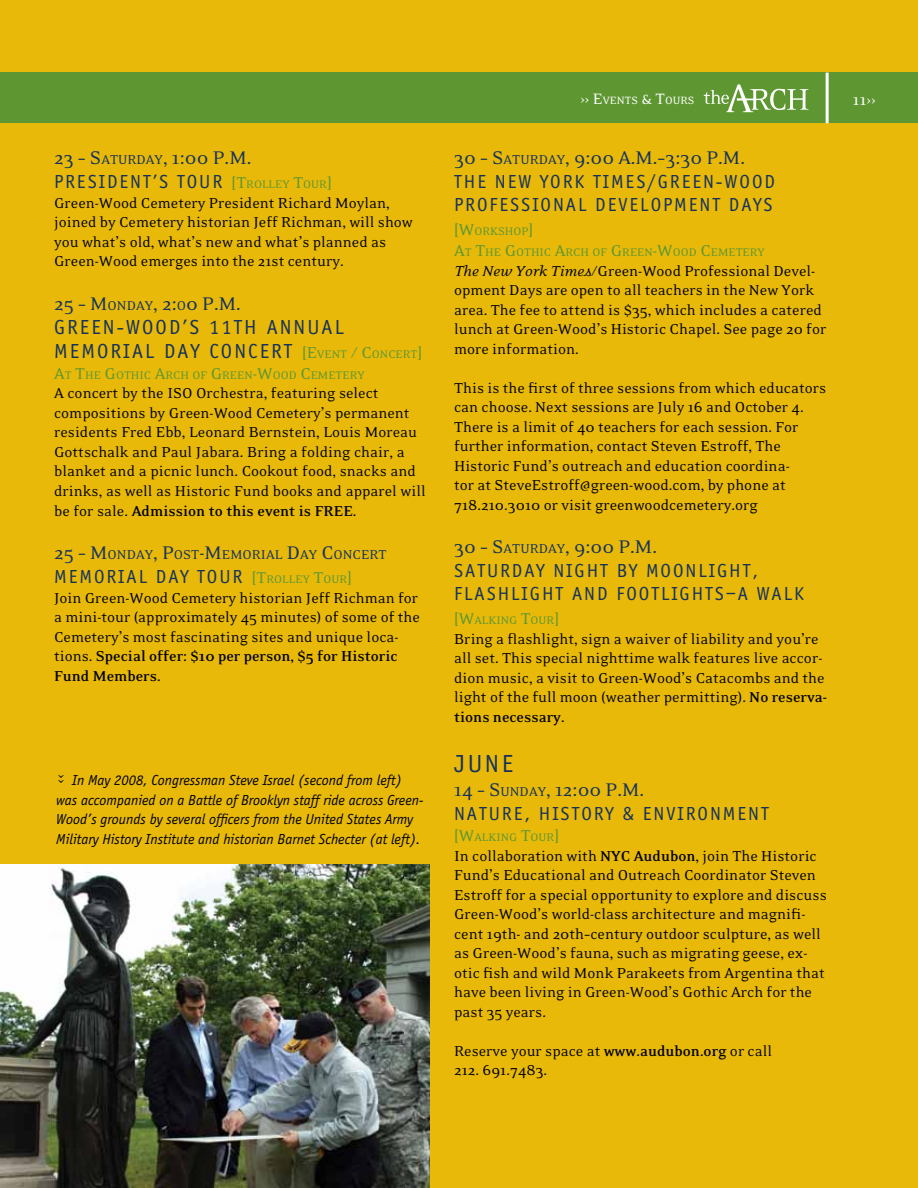
<style>
.page{position:relative;width:918px;height:1188px;background:#e8b909}
.page>*{position:absolute;margin:0;border:0;box-sizing:border-box;transform-origin:0 0}
.t1{font:25.5px "Officina Sans";color:#16325c}
.t2{font:21px "Eidetic Neo";color:#16325c}
.t3{font:21px/24px "Officina Sans";letter-spacing:.1em;color:#16325c}
.t4{font:19.5px/23.4px "Officina Sans";letter-spacing:.1em;color:#16325c}
.t5{font:18px "Eidetic Neo";color:#fff}
.t6{font:18px "Eidetic Neo";color:#000}
.t7{font:16.5px/19.5px "Eidetic Neo";color:#000}
.t8{font:italic 15px/19.5px "Officina Sans";color:#000}
.t9{font:14.7px "Eidetic Neo";color:#16325c}
.t10{font:12.6px/21px "Eidetic Neo";color:#5e9732}
.t11{font:12.15px "Eidetic Neo";color:#fff}
.s1{font-size:14.7px}
.s2{font-family:"Eidetic Neo";font-size:18px;color:#5e9732}
.s3{font-family:"Eidetic Neo";font-size:12.6px;color:#5e9732}
.s4{font-size:18px}
.s5{font-weight:700}
.s6{font-size:21px}
.s7{font-size:17.25px}
.s8{font-style:italic}
</style>
<div class="page">
<div style="left:0;top:73px;width:918px;height:50px;background:#5e9732"></div>
<hr style="left:826px;top:73px;width:3px;height:50px;background:#fff">
<svg style="left:704px;top:84px;width:105px;height:28px"></svg>
<img style="left:0;top:864px;width:429px;height:324px">
<p class="t2" style="left:54px;top:147px;width:199px">23 – S<span class="s1">ATURDAY</span>, 1:00 P.M.</p>
<p class="t4" style="left:54px;top:170px;width:279px">PR ESI DENT’S TOUR <span class="s2">[T</span><span class="s3">ROLLEY</span> <span class="s2">T</span><span class="s3">OUR</span><span class="s2">]</span></p>
<p class="t7" style="left:54px;top:193px;width:360px">Green-Wood Cemetery President Richard Moylan, joined by Cemetery historian Jeff Richman, will show you what’s old, what’s new and what’s planned as Green-Wood emerges into the 21st century.</p>
<p class="t2" style="left:54px;top:293px;width:188px">25 – M<span class="s1">ONDAY</span>, 2:<span class="s1">O</span>0 P.M.</p>
<p class="t3" style="left:54px;top:315px;width:226px">GREEN-WOOD’S 11TH ANN</p>
<p class="t3" style="left:54px;top:315px;width:370px;text-indent:253px">UAL<br>MEMORIAL DAY CON CERT <span class="s2">[E</span><span class="s3">VENT</span> <span class="s2">/ C</span><span class="s3">ONCERT</span><span class="s2">]</span></p>
<p class="t10" style="left:54px;top:365px;width:305px"><span class="s4">A</span>T <span class="s4">T</span>HE <span class="s4">G</span>OTHIC <span class="s4">A</span>RCH OF <span class="s4">G</span>REEN<span class="s4">-W</span>OOD <span class="s4">C</span> EMETERY</p>
<p class="t7" style="left:54px;top:384px;width:373px">A concert by the ISO Orchestra, featuring select compositions by Green-Wood Cemetery’s permanent residents Fred Ebb, Leonard Bernstein, Louis Moreau Gottschalk and Paul Jabara. Bring a folding chair, a blanket and a picnic lunch. Cookout food, snacks and drinks, as well as Historic Fund books and apparel will be for sale. <span class="s5">Admission to this event is FREE.</span></p>
<p class="t9" style="left:54px;top:547px;width:334px"><span class="s6">25 – M</span>ONDAY<span class="s6">, P</span>OST<span class="s6">-M</span>EMORIAL <span class="s6">D</span>AY <span class="s6">C</span> ONCERT</p>
<p class="t4" style="left:54px;top:565px;width:299px">MEMORIAL DAY TOUR <span class="s2">[T</span><span class="s3">ROLLEY</span> <span class="s2">T</span><span class="s3">OUR</span><span class="s2">]</span></p>
<p class="t7" style="left:54px;top:588px;width:367px">Join Green-Wood Cemetery historian Jeff Richman for a mini-tour (approximately 45 minutes) of some of the Cemetery’s most fascinating sites and unique loca&shy;tions. <span class="s5">Special offer: $10 per person, $5 for Historic Fund Members.</span></p>
<p class="t8" style="left:56px;top:771px;width:369px;text-indent:16px">In May 2008, Congressman Steve Israel (second from left) was accompanied on a Battle of Brooklyn staff ride across Green-Wood’s grounds by several officers from the United States Army Military History Institute and historian Barnet Schecter (at left).</p>
<p class="t6" style="left:72px;top:774px;width:11px;rotate:90deg">››</p>
<p class="t11" style="left:580px;top:95px;width:116px"><span class="s7">›› E</span>VENTS <span class="s7">&amp; T</span>OURS</p>
<p class="t5" style="left:853px;top:90px;width:25px">11››</p>
<p class="t2" style="left:454px;top:147px;width:292px">30 – S<span class="s1">ATURDAY</span>, 9:00 A.M.–3:30 P.M.</p>
<p class="t4" style="left:454px;top:170px;width:322px">THE NEW YORK TIMES/GREEN-WOOD<br>PROFESSIONAL DEVELOPMENT DAYS</p>
<p class="t10" style="left:454px;top:221px;width:305px"><span class="s4">[W</span>ORKSHOP<span class="s4">]<br>A</span>T <span class="s4">T</span>HE <span class="s4">G</span>OTHIC <span class="s4">A</span>RCH OF <span class="s4">G</span>REEN<span class="s4">-W</span>OOD <span class="s4">C</span> EMETERY</p>
<p class="t7" style="left:454px;top:262px;width:374px"><span class="s8">The New York Times</span>/Green-Wood Professional Devel&shy;opment Days are open to all teachers in the New York area. The fee to attend is $35, which includes a catered lunch at Green-Wood’s Historic Chapel. See page 20 for more information.</p>
<p class="t7" style="left:454px;top:379px;width:374px">This is the first of three sessions from which educators can choose. Next sessions are July 16 and October 4.<br>There is a limit of 40 teachers for each session. For further information, contact Steven Estroff, The Historic Fund’s outreach and education coordina-<br>tor at SteveEstroff@green-wood.com, by phone at 718.210.3010 or visit greenwoodcemetery.org</p>
<p class="t2" style="left:454px;top:536px;width:204px">30 – S<span class="s1">ATURDAY</span>, 9:00 P.M.</p>
<p class="t4" style="left:454px;top:559px;width:351px">SATURDAY NIG HT BY MOON LIG HT,<br>FLASHLIG HT AN D FOOTLIG HTS–A WALK</p>
<p class="t10" style="left:454px;top:610px;width:106px"><span class="s4">[W</span>ALKING <span class="s4">T</span>OUR<span class="s4">]</span></p>
<p class="t7" style="left:454px;top:629px;width:374px">Bring a flashlight, sign a waiver of liability and you’re all set. This special nighttime walk features live accor&shy;dion music, a visit to Green-Wood’s Catacombs and the light of the full moon (weather permitting). <span class="s5">No reserva&shy;tions necessary.</span></p>
<h1 class="t1" style="left:454px;top:750px;width:61px">JUNE</h1>
<p class="t2" style="left:454px;top:779px;width:192px">14 – S <span class="s1">UNDAY</span>, 12:00 P.M.</p>
<p class="t4" style="left:454px;top:802px;width:316px">NATU RE, HISTORY &amp; ENVIRONMENT</p>
<p class="t10" style="left:454px;top:827px;width:106px"><span class="s4">[W</span>ALKING <span class="s4">T</span>OUR<span class="s4">]</span></p>
<p class="t7" style="left:454px;top:846px;width:374px">In collaboration with <span class="s5">NYC Audubon</span>, join The Historic Fund’s Educational and Outreach Coordinator Steven Estroff for a special opportunity to explore and discuss Green-Wood’s world-class architecture and magnifi&shy;cent 19th- and 20th–century outdoor sculpture, as well as Green-Wood’s fauna, such as migrating geese, ex&shy;otic fish and wild Monk Parakeets from Argentina that have been living in Green-Wood’s Gothic Arch for the past 35 years.</p>
<p class="t7" style="left:454px;top:1042px;width:320px">Reserve your space at <span class="s5">www.audubon.org</span> or call<br>212. 691.7483.</p>
</div>
